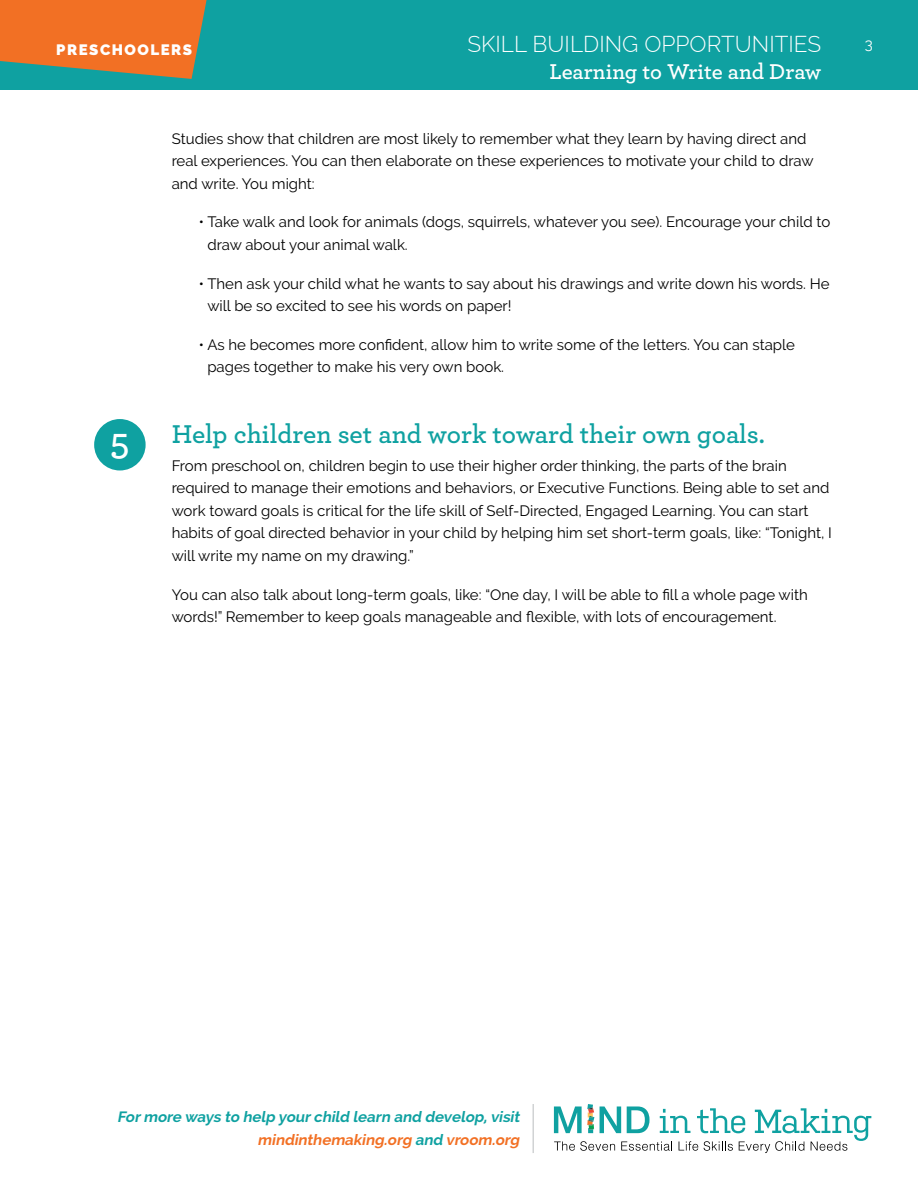
<style>
.page{position:relative;width:918px;height:1188px;background:#fff}
.page>*{position:absolute;margin:0;border:0;box-sizing:border-box;transform-origin:0 0}
.t1{font:600 39px "Archer Pro";color:#fff}
.t2{font:600 27px "Archer Pro";color:#0fa1a1}
.t3{font:300 22.5px "Raleway";color:#fff}
.t4{font:600 22.5px "Archer Pro";letter-spacing:-.005em;color:#fff}
.t5{font:15px/22.5px "Raleway";color:#000}
.t6{font:italic 700 15px/22.5px "Raleway";color:#0fa1a1;text-align:right}
.t7{font:900 15px "Raleway";letter-spacing:.1em;color:#fff}
.t8{font:15px "Raleway";color:#fff}
.s1{color:#f27024}
</style>
<div class="page">
<div style="left:0;top:0;width:918px;height:90px;background:#0fa1a1"></div>
<svg style="left:0;top:0;width:207px;height:79px"></svg>
<svg style="left:554px;top:1104px;width:317px;height:49px"></svg>
<hr style="left:532px;top:1104px;width:2px;height:49px;background:#d1d3d4">
<div style="left:94px;top:419px;width:52px;height:51px;background:#0fa1a1;border-radius:50%"></div>
<p class="t7" style="left:56px;top:41px;width:137px">PRESCHOOLERS</p>
<h3 class="t3" style="left:467px;top:30px;width:355px">SKILL BUILDING OPPORTUNITIES</h3>
<h3 class="t4" style="left:550px;top:54px;width:273px">Learning to Write and Draw</h3>
<h1 class="t1" style="left:110px;top:412px;width:21px">5</h1>
<p class="t5" style="left:172px;top:127px;width:643px">Studies show that children are most likely to remember what they learn by having direct and real experiences. You can then elaborate on these experiences to motivate your child to draw and write. You might:</p>
<p class="t5" style="left:207px;top:211px;width:624px;text-indent:-9px">• Take walk and look for animals (dogs, squirrels, whatever you see). Encourage your child to draw about your animal walk.</p>
<p class="t5" style="left:207px;top:272px;width:624px;text-indent:-9px">• Then ask your child what he wants to say about his drawings and write down his words. He will be so excited to see his words on paper!</p>
<p class="t5" style="left:207px;top:333px;width:589px;text-indent:-9px">• As he becomes more confident, allow him to write some of the letters. You can staple pages together to make his very own book.</p>
<h2 class="t2" style="left:172px;top:414px;width:595px">Help children set and work toward their own goals.</h2>
<p class="t5" style="left:172px;top:454px;width:662px">From preschool on, children begin to use their higher order thinking, the parts of the brain required to manage their emotions and behaviors, or Executive Functions. Being able to set and work toward goals is critical for the life skill of Self-Directed, Engaged Learning. You can start habits of goal directed behavior in your child by helping him set short-term goals, like: “Tonight, I will write my name on my drawing.”</p>
<p class="t5" style="left:172px;top:583px;width:638px">You can also talk about long-term goals, like: “One day, I will be able to fill a whole page with words!” Remember to keep goals manageable and flexible, with lots of encouragement.</p>
<p class="t8" style="left:865px;top:35px;width:10px">3</p>
<p class="t6" style="left:117px;top:1106px;width:407px">Formore ways to help yourchild learn and develop,visit <span class="s1">mindinthemaking.org</span> and <span class="s1">vroom.org</span></p>
</div>
